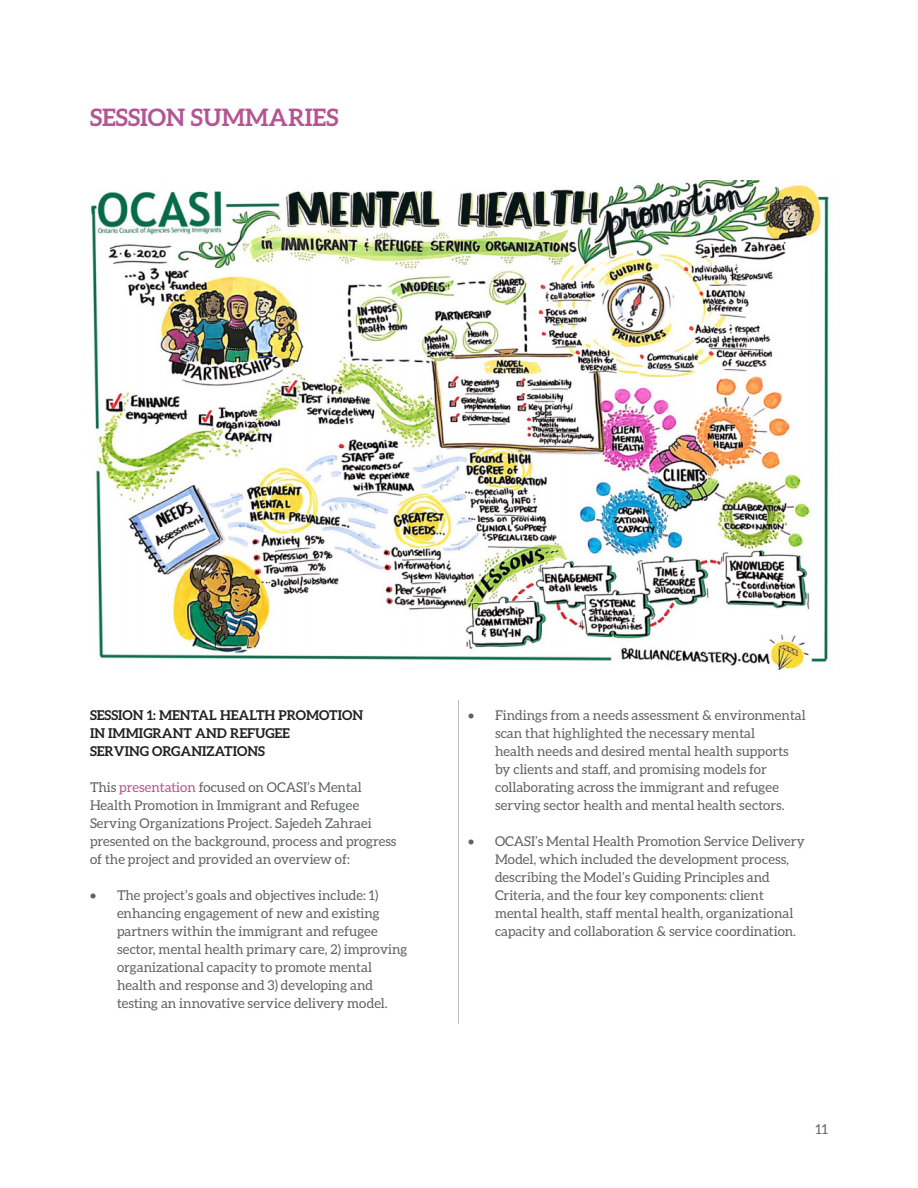
<style>
.page{position:relative;width:918px;height:1188px;background:#fff}
.page>*{position:absolute;margin:0;border:0;box-sizing:border-box;transform-origin:0 0}
.Heading_2{font:700 24px "Aleo";color:#b45593}
.Paragraph{font:13.5px/18px "Aleo";color:#5f6161}
.Bio_Role{font:700 13.5px/18px "Aleo";color:#231f20}
.s1{color:#b55394}
</style>
<div class="page">
<img style="left:91px;top:180px;width:738px;height:491px">
<hr style="left:459px;top:700px;width:1px;height:324px;background:#bcbdc0">
<p class="Heading_2" style="left:90px;top:103px;width:250px">SESSION SUMMARIES</p>
<p class="Bio_Role" style="left:90px;top:706px;width:275px">SESSION 1: MENTAL HEALTH PROMOTION<br>IN IMMIGRANT AND REFUGEE<br>SERVING ORGANIZATIONS</p>
<p class="Paragraph" style="left:90px;top:778px;width:308px">This <span class="s1">presentation</span> focused on OCASI’s Mental Health Promotion in Immigrant and Refugee Serving Organizations Project. Sajedeh Zahraei presented on the background, process and progress of the project and provided an overview of:</p>
<p class="Paragraph" style="left:117px;top:886px;width:292px;text-indent:-27px">• The project’s goals and objectives include: 1) enhancing engagement of new and existing partners within the immigrant and refugee sector, mental health primary care, 2) improving organizational capacity to promote mental health and response and 3) developing and testing an innovative service delivery model.</p>
<p class="Paragraph" style="left:495px;top:706px;width:312px;text-indent:-27px">• Findings from a needs assessment &amp; environmental scan that highlighted the necessary mental<br>health needs and desired mental health supports by clients and staff, and promising models for collaborating across the immigrant and refugee serving sector health and mental health sectors.</p>
<p class="Paragraph" style="left:495px;top:832px;width:311px;text-indent:-27px">• OCASI’s Mental Health Promotion Service Delivery Model, which included the development process, describing the Model’s Guiding Principles and Criteria, and the four key components: client mental health, staff mental health, organizational capacity and collaboration &amp; service coordination.</p>
<p class="Paragraph" style="left:815px;top:1120px;width:14px">11</p>
</div>
